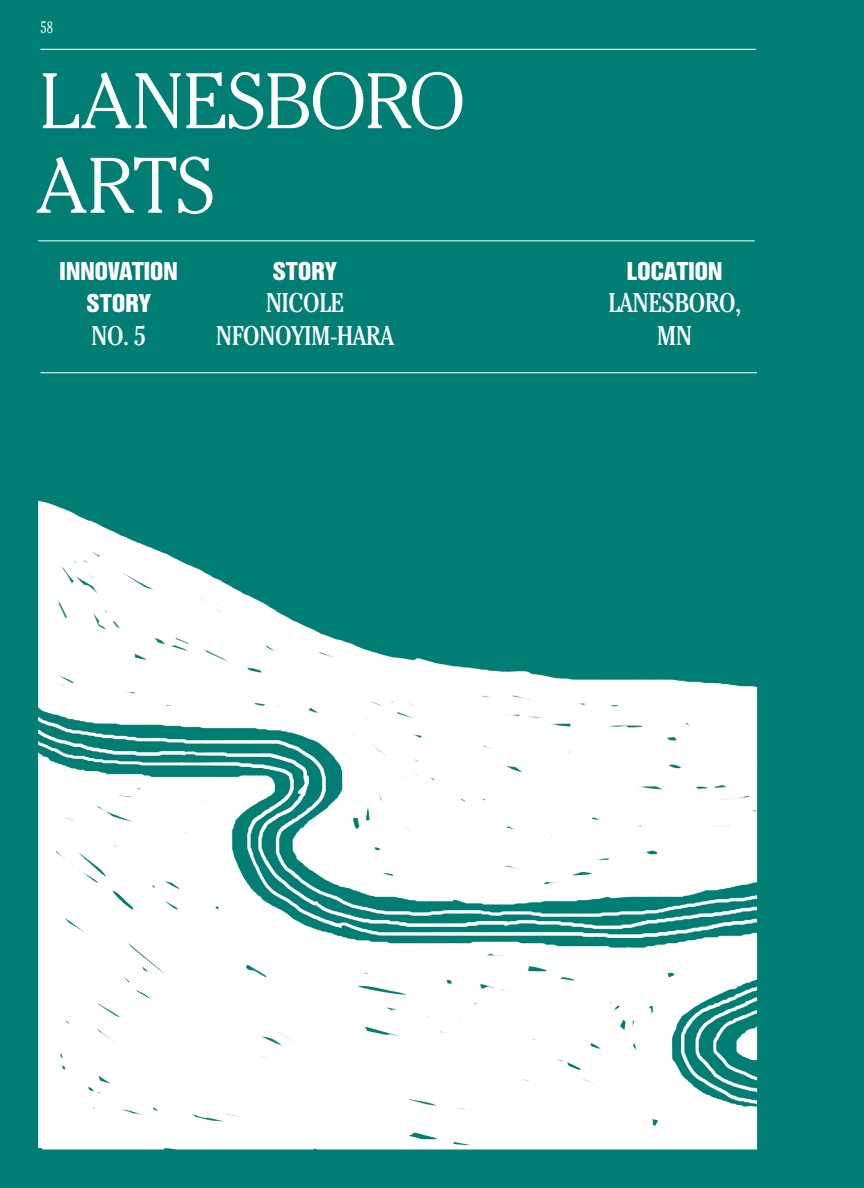
<style>
.page{position:relative;width:864px;height:1188px;background:#fff}
.page>*{position:absolute;margin:0;border:0;box-sizing:border-box;transform-origin:0 0}
.t1{font:300 78px/84.6px "Cheltenham";letter-spacing:-.015em;color:#fff}
.t2{font:condensed 27px "Cheltenham";letter-spacing:-.02em;color:#fff}
.t3{font:900 condensed 27px "Nimbus Sans T";letter-spacing:-.02em;color:#fff}
.t4{font:300 condensed 16.5px "Cheltenham";color:#fff}
</style>
<div class="page">
<img style="left:0;top:0;width:864px;height:1188px">
<hr style="left:40px;top:372px;width:717px;height:1px;background:#fff">
<hr style="left:38px;top:240px;width:716px;height:1px;background:#fff">
<hr style="left:40px;top:49px;width:716px;height:1px;background:#fff">
<p class="t4" style="left:40px;top:17px;width:14px">58</p>
<h1 class="t1" style="left:36px;top:58px;width:430px">LANESBORO<br>ARTS</h1>
<p class="t3" style="left:59px;top:255px;width:120px">INNOVATION</p>
<p class="t3" style="left:273px;top:255px;width:66px">STORY</p>
<p class="t3" style="left:626px;top:255px;width:98px">LOCATION</p>
<p class="t3" style="left:87px;top:288px;width:66px">STORY</p>
<p class="t2" style="left:266px;top:287px;width:80px">NICOLE</p>
<p class="t2" style="left:608px;top:287px;width:135px">LANESBORO,</p>
<p class="t2" style="left:91px;top:319px;width:56px">NO. 5</p>
<p class="t2" style="left:216px;top:319px;width:180px">NFONOYIM-HARA</p>
<p class="t2" style="left:657px;top:319px;width:37px">MN</p>
</div>
